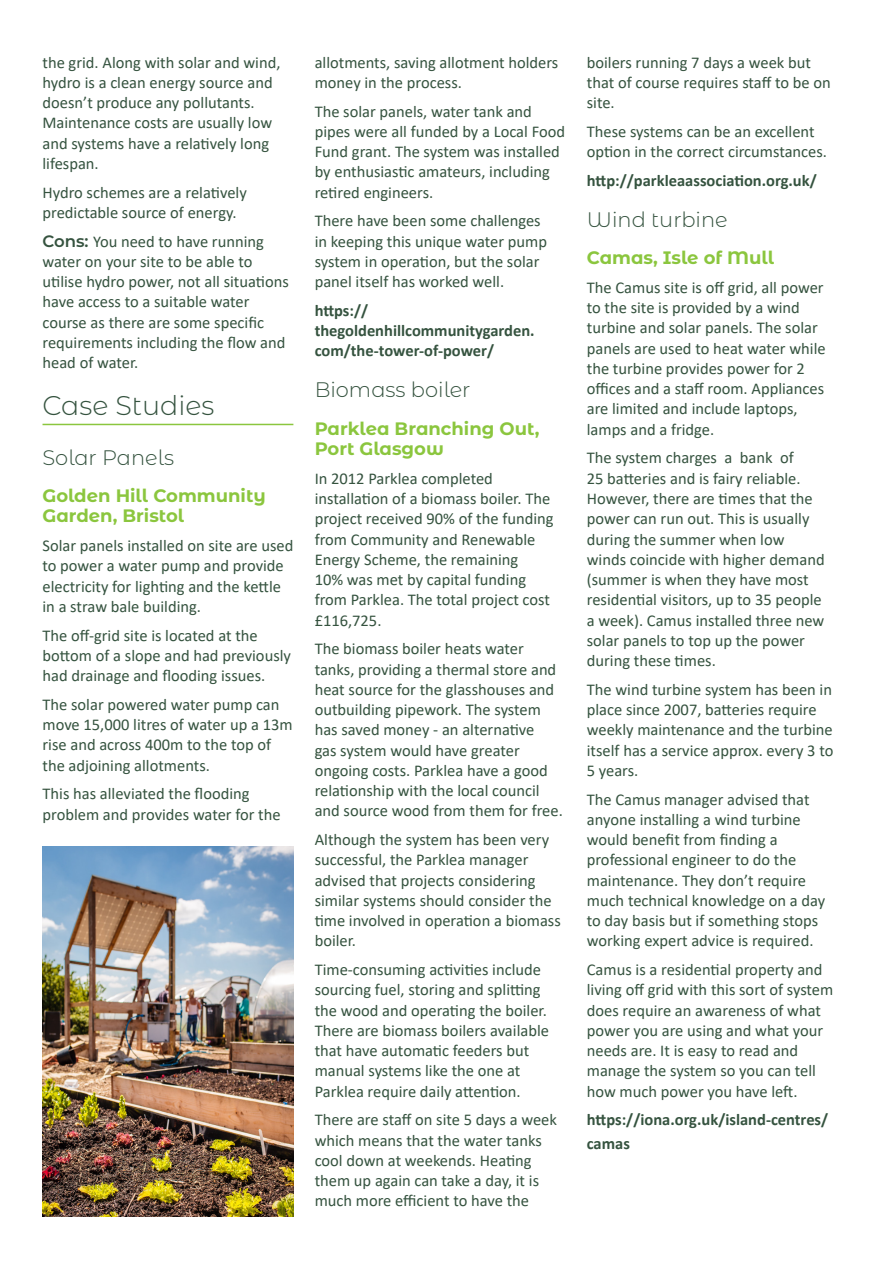
<style>
.page{position:relative;width:893px;height:1263px;background:#fff}
.page>*{position:absolute;margin:0;border:0;box-sizing:border-box;transform-origin:0 0}
.Sub_head_with_rule{font:300 27px "Montserrat Alternates";color:#35533f}
.Sub_heading{font:300 21px "Montserrat Alternates";color:#35533f}
.Text_head{font:700 18px/20.2px "Montserrat Alternates";color:#8bc63e}
.paragraph{font:16.5px/20.2px "Calibri";color:#35533f}
.paragraph-2{font:700 16.5px/20.2px "Calibri";color:#35533f}
.s1{font-family:"Montserrat Alternates";font-weight:600}
</style>
<div class="page">
<hr style="left:43px;top:424px;width:250px;height:1px;background:#8bc63e">
<img style="left:43px;top:847px;width:250px;height:369px">
<p class="paragraph" style="left:43px;top:52px;width:239px">the grid. Along with solar and wind, hydro is a clean energy source and doesn’t produce any pollutants.<br>Maintenance costs are usually low and systems have a relatively long lifespan.</p>
<p class="paragraph" style="left:43px;top:182px;width:206px">Hydro schemes are a relatively predictable source of energy.</p>
<p class="paragraph" style="left:43px;top:231px;width:248px"><span class="s1">Cons:</span> You need to have running water on your site to be able to utilise hydro power, not all situations have access to a suitable water course as there are some specific requirements including the flow and head of water.</p>
<p class="Sub_head_with_rule" style="left:43px;top:387px;width:173px">Case Studies</p>
<p class="Sub_heading" style="left:43px;top:443px;width:133px">Solar Panels</p>
<p class="Text_head" style="left:43px;top:485px;width:225px">Golden Hill Community<br>Garden, Bristol</p>
<p class="paragraph" style="left:43px;top:535px;width:252px">Solar panels installed on site are used to power a water pump and provide electricity for lighting and the kettle in a straw bale building.</p>
<p class="paragraph" style="left:43px;top:624px;width:250px">The off-grid site is located at the bottom of a slope and had previously had drainage and flooding issues.</p>
<p class="paragraph" style="left:43px;top:694px;width:252px">The solar powered water pump can move 15,000 litres of water up a 13m rise and across 400m to the top of the adjoining allotments.</p>
<p class="paragraph" style="left:43px;top:783px;width:240px">This has alleviated the flooding problem and provides water for the</p>
<p class="paragraph" style="left:315px;top:52px;width:245px">allotments, saving allotment holders money in the process.</p>
<p class="paragraph" style="left:315px;top:101px;width:252px">The solar panels, water tank and pipes were all funded by a Local Food<br>Fund grant. The system was installed by enthusiastic amateurs, including retired engineers.</p>
<p class="paragraph" style="left:315px;top:210px;width:234px">There have been some challenges in keeping this unique water pump system in operation, but the solar panel itself has worked well.</p>
<p class="paragraph-2" style="left:315px;top:300px;width:221px">https:// thegoldenhillcommunitygarden. com/the-tower-of-power/</p>
<p class="Sub_heading" style="left:315px;top:376px;width:157px">Biomass boiler</p>
<p class="Text_head" style="left:315px;top:417px;width:226px">Parklea Branching Out,<br>Port Glasgow</p>
<p class="paragraph" style="left:315px;top:468px;width:240px">In 2012 Parklea completed installation of a biomass boiler. The project received 90% of the funding from Community and Renewable<br>Energy Scheme, the remaining<br>10% was met by capital funding from Parklea. The total project cost £116,725.</p>
<p class="paragraph" style="left:315px;top:638px;width:250px">The biomass boiler heats water tanks, providing a thermal store and heat source for the glasshouses and outbuilding pipework. The system has saved money - an alternative<br>gas system would have greater ongoing costs. Parklea have a good relationship with the local council and source wood from them for free.</p>
<p class="paragraph" style="left:315px;top:829px;width:248px">Although the system has been very successful, the Parklea manager advised that projects considering similar systems should consider the time involved in operation a biomass boiler.</p>
<p class="paragraph" style="left:315px;top:959px;width:236px">Time-consuming activities include sourcing fuel, storing and splitting the wood and operating the boiler.<br>There are biomass boilers available that have automatic feeders but manual systems like the one at Parklea require daily attention.</p>
<p class="paragraph" style="left:315px;top:1109px;width:244px">There are staff on site 5 days a week which means that the water tanks cool down at weekends. Heating them up again can take a day, it is much more efficient to have the</p>
<p class="paragraph" style="left:587px;top:52px;width:246px">boilers running 7 days a week but that of course requires staff to be on site.</p>
<p class="paragraph" style="left:587px;top:121px;width:242px">These systems can be an excellent option in the correct circumstances.</p>
<p class="paragraph-2" style="left:587px;top:170px;width:231px">http://parkleaassociation.org.uk/</p>
<p class="Sub_heading" style="left:587px;top:205px;width:142px">Wind turbine</p>
<p class="Text_head" style="left:587px;top:247px;width:189px">Camas, Isle of Mull</p>
<p class="paragraph" style="left:587px;top:277px;width:240px">The Camus site is off grid, all power to the site is provided by a wind turbine and solar panels. The solar panels are used to heat water while the turbine provides power for 2 offices and a staff room. Appliances are limited and include laptops, lamps and a fridge.</p>
<p class="paragraph" style="left:587px;top:447px;width:239px">The system charges a bank of<br>25 batteries and is fairy reliable.<br>However, there are times that the power can run out. This is usually during the summer when low winds coincide with higher demand (summer is when they have most residential visitors, up to 35 people a week). Camus installed three new solar panels to top up the power during these times.</p>
<p class="paragraph" style="left:587px;top:679px;width:248px">The wind turbine system has been in place since 2007, batteries require weekly maintenance and the turbine itself has a service approx. every 3 to<br>5 years.</p>
<p class="paragraph" style="left:587px;top:788px;width:240px">The Camus manager advised that anyone installing a wind turbine would benefit from finding a professional engineer to do the maintenance. They don’t require much technical knowledge on a day to day basis but if something stops working expert advice is required.</p>
<p class="paragraph" style="left:587px;top:959px;width:248px">Camus is a residential property and living off grid with this sort of system does require an awareness of what power you are using and what your needs are. It is easy to read and manage the system so you can tell how much power you have left.</p>
<p class="paragraph-2" style="left:587px;top:1108px;width:243px;line-height:24px">https://iona.org.uk/island-centres/ camas</p>
</div>
